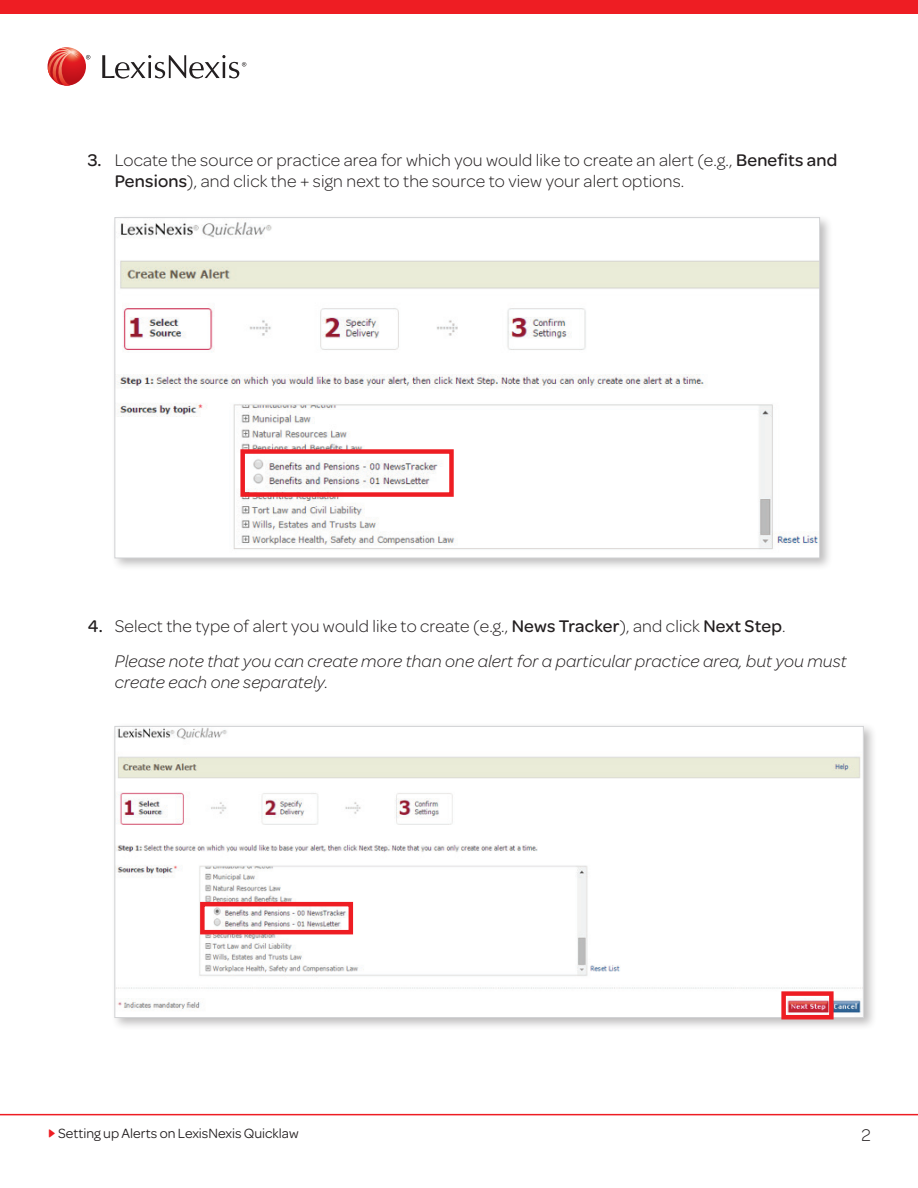
<style>
.page{position:relative;width:918px;height:1188px;background:#fff}
.page>*{position:absolute;margin:0;border:0;box-sizing:border-box;transform-origin:0 0}
.t1{font:italic 300 18px/35.1px "Omnes";letter-spacing:.01em;color:#231f20}
.t2{font:300 18px/21.6px "Omnes";letter-spacing:.01em;color:#231f20}
.t3{font:14.25px "Omnes";color:#231f20}
.s1{font-weight:500}
.s2{font-weight:500;font-style:normal}
.s3{font-style:normal}
.s4{color:#ee1d23}
</style>
<div class="page">
<hr style="left:0;top:1114px;width:918px;height:1px;background:#ee1d23">
<svg style="left:86px;top:55px;width:4px;height:4px"></svg>
<svg style="left:102px;top:55px;width:144px;height:24px"></svg>
<svg style="left:48px;top:47px;width:38px;height:39px"></svg>
<svg style="left:48px;top:48px;width:31px;height:38px"></svg>
<div style="left:0;top:0;width:918px;height:14px;background:#ee1d23"></div>
<div style="left:111px;top:214px;width:722px;height:357px;background:#231f20;opacity:.3"></div>
<img style="left:116px;top:219px;width:702px;height:337px">
<div style="left:240px;top:449px;width:214px;height:48px;border:4px solid #ee1d23"></div>
<div style="left:111px;top:722px;width:766px;height:309px;background:#231f20;opacity:.3"></div>
<img style="left:116px;top:728px;width:746px;height:288px">
<div style="left:200px;top:902px;width:153px;height:32px;border:4px solid #ee1d23"></div>
<div style="left:781px;top:991px;width:53px;height:28px;border:4px solid #ee1d23"></div>
<p class="t2" style="left:115px;top:148px;width:724px;text-indent:-27px"><span class="s1">3.</span> Locate the source or practice area for which you would like to create an alert (e.g., <span class="s1">Benefits and<br>Pensions</span>), and click the + sign next to the source to view your alert options.</p>
<p class="t1" style="left:115px;top:608px;width:734px;text-indent:-27px"><span class="s2">4.</span> <span class="s3">Select the type of alert you would like to create (e.g.,</span> <span class="s2">News Tracker</span><span class="s3">), and click</span> <span class="s2">Next Step</span><span class="s3">.<br></span>Please note that you can create more than one alert for a particular practice area, but you must</p>
<p class="t1" style="left:115px;top:665px;width:215px">create each one separately.</p>
<p class="t3" style="left:47px;top:1123px;width:253px"><span class="s4">•</span> Setting up Alerts on LexisNexis Quicklaw</p>
<p class="t2" style="left:861px;top:1124px;width:11px">2</p>
</div>
